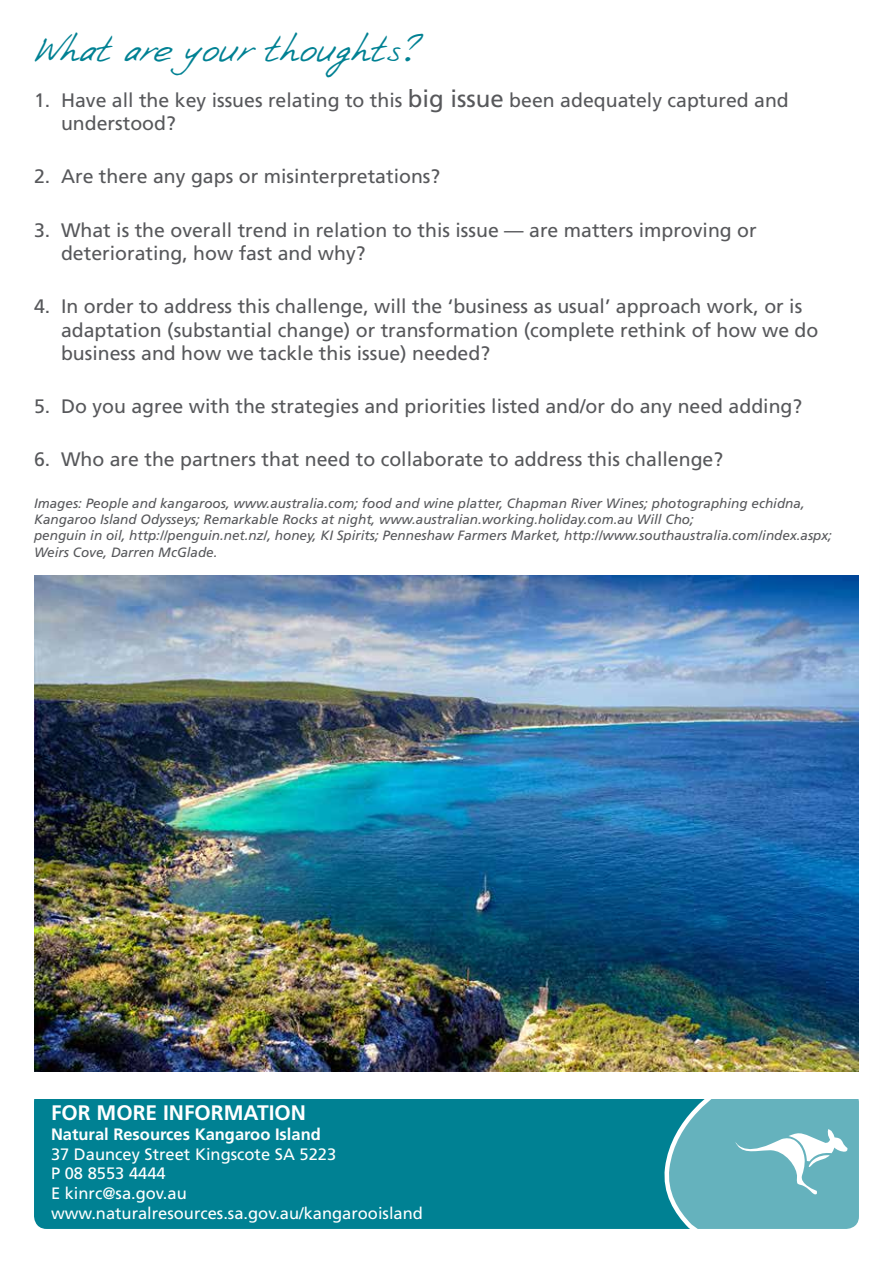
<style>
.page{position:relative;width:893px;height:1263px;background:#fff}
.page>*{position:absolute;margin:0;border:0;box-sizing:border-box;transform-origin:0 0}
.t1{font:36px "Mia Mano";color:#008193}
.t2{font:700 21px "Frutiger LT Std";color:#fff}
.t3{font:19.5px/23.4px "Frutiger LT Std";color:#57585b}
.t4{font:16.5px/19.8px "Frutiger LT Std";color:#fff}
.t5{font:700 16.5px "Frutiger LT Std";color:#fff}
.t6{font:italic 13.5px/16.2px "Frutiger LT Std";color:#57585b}
.s1{font-size:24px}
</style>
<div class="page">
<div style="left:34px;top:1089px;width:825px;height:140px;background:#008193;border-radius:13px"></div>
<svg style="left:664px;top:1099px;width:195px;height:130px;background:#62b0bc"></svg>
<svg style="left:735px;top:1129px;width:112px;height:65px;background:#87c3cb"></svg>
<div style="left:0;top:1068px;width:893px;height:31px;background:#fff"></div>
<img style="left:34px;top:575px;width:825px;height:496px">
<h1 class="t1" style="left:34px;top:28px;width:384px">What are your thoughts?</h1>
<p class="t3" style="left:61px;top:88px;width:729px;text-indent:-27px">1. Have all the key issues relating to this <span class="s1">big issue</span> been adequately captured and understood?</p>
<p class="t3" style="left:34px;top:165px;width:408px">2. Are there any gaps or misinterpretations?</p>
<p class="t3" style="left:61px;top:218px;width:697px;text-indent:-27px">3. What is the overall trend in relation to this issue — are matters improving or deteriorating, how fast and why?</p>
<p class="t3" style="left:61px;top:295px;width:759px;text-indent:-27px">4. In order to address this challenge, will the ‘business as usual’ approach work, or is adaptation (substantial change) or transformation (complete rethink of how we do business and how we tackle this issue) needed?</p>
<p class="t3" style="left:34px;top:395px;width:770px">5. Do you agree with the strategies and priorities listed and/or do any need adding?</p>
<p class="t3" style="left:34px;top:448px;width:691px">6. Who are the partners that need to collaborate to address this challenge?</p>
<p class="t6" style="left:34px;top:495px;width:799px">Images: People and kangaroos, www.australia.com; food and wine platter, Chapman River Wines; photographing echidna, Kangaroo Island Odysseys; Remarkable Rocks at night, www.australian.working.holiday.com.au Will Cho;<br>penguin in oil, http://penguin.net.nz/, honey, KI Spirits; Penneshaw Farmers Market, http://www.southaustralia.com/index.aspx; Weirs Cove, Darren McGlade.</p>
<p class="t2" style="left:51px;top:1100px;width:257px">FOR MORE INFORMATION</p>
<p class="t5" style="left:51px;top:1124px;width:271px">Natural Resources Kangaroo Island</p>
<p class="t4" style="left:51px;top:1144px;width:373px">37 Dauncey Street Kingscote SA 5223<br>P 08 8553 4444<br>E kinrc@sa.gov.au www.naturalresources.sa.gov.au/kangarooisland</p>
</div>
